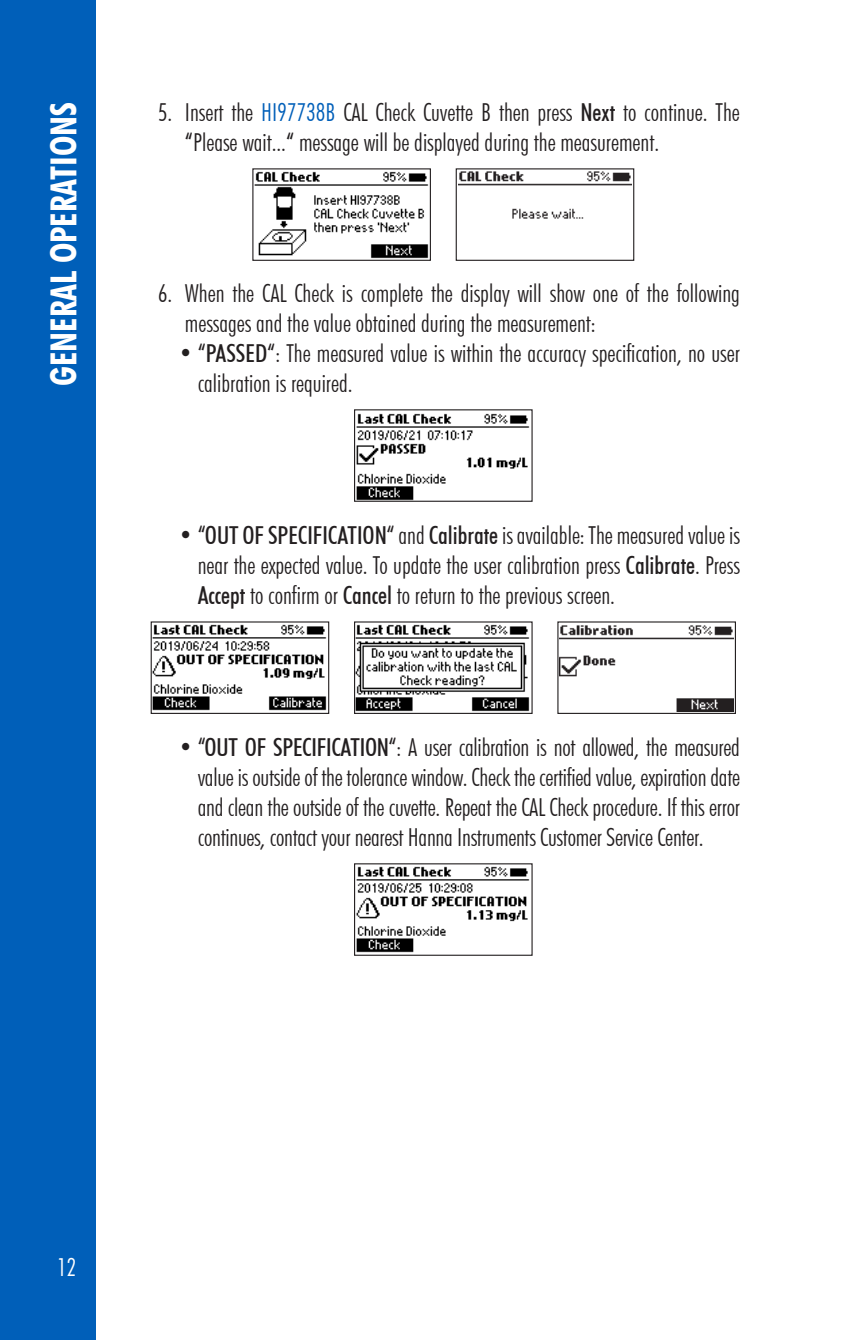
<style>
.page{position:relative;width:842px;height:1340px;background:#fff}
.page>*{position:absolute;margin:0;border:0;box-sizing:border-box;transform-origin:0 0}
.t1{font:700 condensed 36px "Futura BT";color:#fff}
.t2{font:300 condensed 24.75px/29.7px "Futura BT";color:#231f20}
.t3{font:300 condensed 24.75px "Futura BT";color:#fff}
.s1{color:#005fb9}
.s2{font-weight:500}
</style>
<div class="page">
<div style="left:0;top:0;width:96px;height:1339px;background:#005fb9"></div>
<img style="left:254px;top:171px;width:175px;height:88px">
<div style="left:252px;top:168px;width:179px;height:93px;border:1px solid #231f20"></div>
<img style="left:458px;top:171px;width:174px;height:48px">
<div style="left:456px;top:168px;width:178px;height:93px;border:1px solid #231f20"></div>
<img style="left:356px;top:413px;width:174px;height:87px">
<div style="left:354px;top:409px;width:179px;height:93px;border:1px solid #231f20"></div>
<img style="left:153px;top:624px;width:174px;height:87px">
<div style="left:151px;top:621px;width:178px;height:93px;border:1px solid #231f20"></div>
<img style="left:356px;top:624px;width:174px;height:88px">
<div style="left:354px;top:621px;width:179px;height:93px;border:1px solid #231f20"></div>
<img style="left:560px;top:625px;width:173px;height:86px">
<div style="left:557px;top:621px;width:179px;height:93px;border:1px solid #231f20"></div>
<img style="left:356px;top:866px;width:174px;height:87px">
<h1 class="t1" style="left:42px;top:386px;width:285px;rotate:-90deg">GENERAL OPERATIONS</h1>
<p class="t2" style="left:185px;top:97px;width:556px;text-indent:-27px">5. Insert the <span class="s1">HI97738B</span> CAL Check Cuvette B then press <span class="s2">Next</span> to continue. The <span class="s2">“</span>Please wait...<span class="s2">“</span> message will be displayed during the measurement.</p>
<p class="t2" style="left:185px;top:278px;width:556px;text-indent:-27px">6. When the CAL Check is complete the display will show one of the following messages and the value obtained during the measurement:</p>
<p class="t2" style="left:198px;top:338px;width:544px;text-indent:-19px">• <span class="s2">“PASSED“</span>: The measured value is within the accuracy specification, no user calibration is required.</p>
<p class="t2" style="left:198px;top:520px;width:544px;text-align:justify;text-indent:-19px">• <span class="s2">“OUT OF SPECIFICATION“</span> and <span class="s2">Calibrate</span> is available: The measured value is near the expected value. To update the user calibration press <span class="s2">Calibrate</span>. Press <span class="s2">Accept</span> to confirm or <span class="s2">Cancel</span> to return to the previous screen.</p>
<p class="t2" style="left:198px;top:732px;width:544px;text-align:justify;text-indent:-19px">• <span class="s2">“OUT OF SPECIFICATION“</span>: A user calibration is not allowed, the measured value is outside of the tolerance window. Check the certified value, expiration date and clean the outside of the cuvette. Repeat the CAL Check procedure. If this error continues, contact your nearest Hanna Instruments Customer Service Center.</p>
<p class="t3" style="left:57px;top:1252px;width:21px">12</p>
</div>
